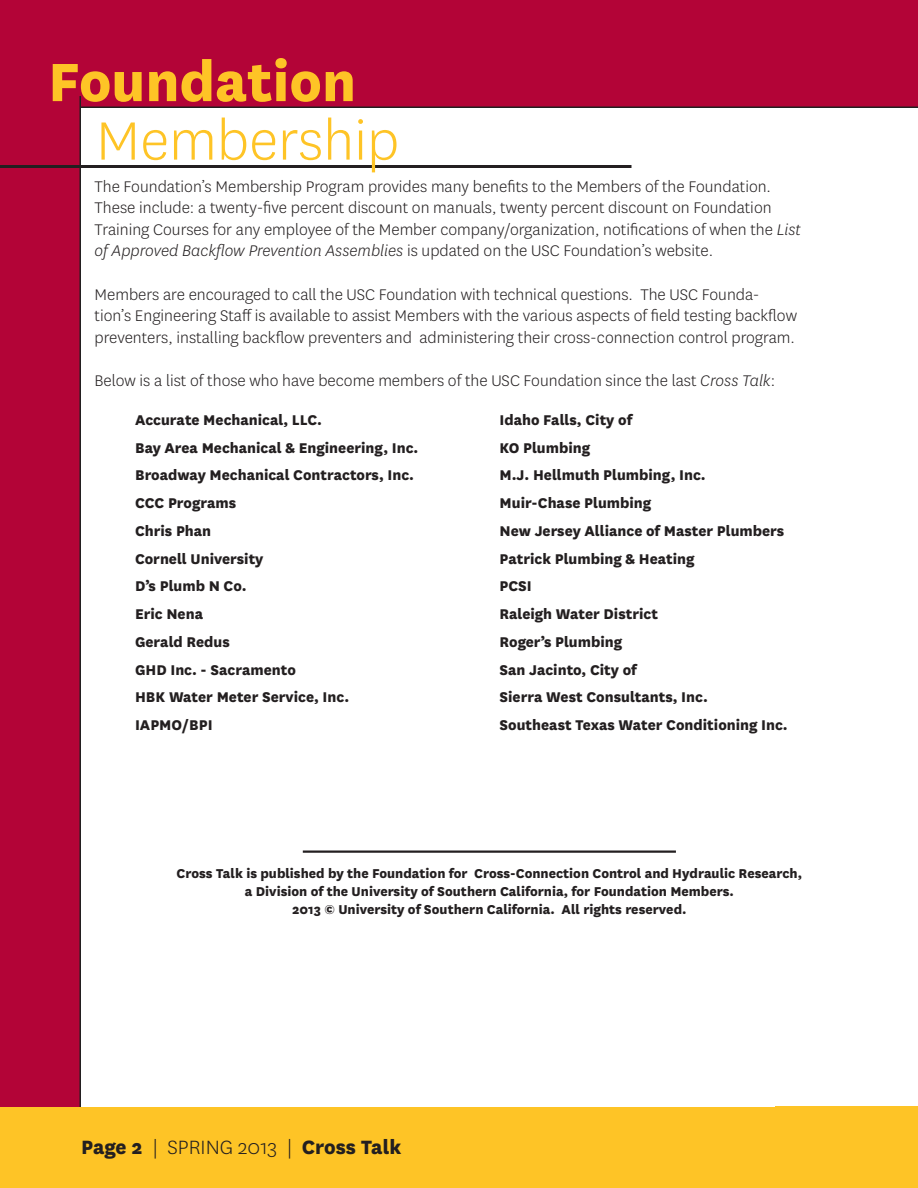
<style>
.page{position:relative;width:918px;height:1188px;background:#fff}
.page>*{position:absolute;margin:0;border:0;box-sizing:border-box;transform-origin:0 0}
.t1{font:800 63px "National";color:#fec426}
.t2{font:300 63px "National";color:#fec426}
.t3{font:800 22.5px "National";color:#231f20}
.Body_text{font:300 18px/21.6px "National";color:#231f20}
.t4{font:800 16.5px "National";color:#231f20}
.t5{font:800 15px "National";color:#231f20}
.s1{font-style:italic}
.s2{font-weight:300}
</style>
<div class="page">
<div style="left:82px;top:0;width:836px;height:108px;background:#b30437"></div>
<div style="left:0;top:0;width:82px;height:1107px;background:#b30437"></div>
<div style="left:0;top:1107px;width:918px;height:81px;background:#fec426"></div>
<hr style="left:0;top:165px;width:632px;height:3px;background:#231f20">
<hr style="left:303px;top:850px;width:373px;height:3px;background:#231f20">
<p class="t1" style="left:48px;top:36px;width:310px">Foundation</p>
<p class="t2" style="left:96px;top:101px;width:305px">Membership</p>
<p class="Body_text" style="left:94px;top:175px;width:708px">The Foundation’s Membership Program provides many benefits to the Members of the Foundation.<br>These include: a twenty-five percent discount on manuals, twenty percent discount on Foundation Training Courses for any employee of the Member company/organization, notifications of when the <span class="s1">List of Approved Backflow Prevention Assemblies</span> is updated on the USC Foundation’s website.</p>
<p class="Body_text" style="left:94px;top:283px;width:704px">Members are encouraged to call the USC Foundation with technical questions. The USC Founda&shy;tion’s Engineering Staff is available to assist Members with the various aspects of field testing backflow preventers, installing backflow preventers and administering their cross-connection control program.</p>
<p class="Body_text" style="left:94px;top:369px;width:682px">Below is a list of those who have become members of the USC Foundation since the last <span class="s1">Cross Talk</span>:</p>
<p class="t4" style="left:135px;top:408px;width:189px">Accurate Mechanical, LLC.</p>
<p class="t4" style="left:135px;top:436px;width:285px">Bay Area Mechanical &amp; Engineering, Inc.</p>
<p class="t4" style="left:135px;top:463px;width:281px">Broadway Mechanical Contractors, Inc.</p>
<p class="t4" style="left:135px;top:491px;width:103px">CCC Programs</p>
<p class="t4" style="left:135px;top:519px;width:78px">Chris Phan</p>
<p class="t4" style="left:135px;top:547px;width:130px">Cornell University</p>
<p class="t4" style="left:135px;top:574px;width:113px">D’s Plumb N Co.</p>
<p class="t4" style="left:135px;top:602px;width:70px">Eric Nena</p>
<p class="t4" style="left:135px;top:630px;width:96px">Gerald Redus</p>
<p class="t4" style="left:135px;top:658px;width:162px">GHD Inc. - Sacramento</p>
<p class="t4" style="left:135px;top:685px;width:216px">HBK Water Meter Service, Inc.</p>
<p class="t4" style="left:135px;top:713px;width:79px">IAPMO/BPI</p>
<p class="t4" style="left:500px;top:408px;width:134px">Idaho Falls, City of</p>
<p class="t4" style="left:500px;top:436px;width:92px">KO Plumbing</p>
<p class="t4" style="left:500px;top:463px;width:208px">M.J. Hellmuth Plumbing, Inc.</p>
<p class="t4" style="left:500px;top:491px;width:153px">Muir-Chase Plumbing</p>
<p class="t4" style="left:500px;top:519px;width:286px">New Jersey Alliance of Master Plumbers</p>
<p class="t4" style="left:500px;top:547px;width:197px">Patrick Plumbing &amp; Heating</p>
<p class="t4" style="left:500px;top:574px;width:34px">PCSI</p>
<p class="t4" style="left:500px;top:602px;width:160px">Raleigh Water District</p>
<p class="t4" style="left:500px;top:630px;width:124px">Roger’s Plumbing</p>
<p class="t4" style="left:500px;top:658px;width:139px">San Jacinto, City of</p>
<p class="t4" style="left:500px;top:685px;width:210px">Sierra West Consultants, Inc.</p>
<p class="t4" style="left:500px;top:713px;width:290px">Southeast Texas Water Conditioning Inc.</p>
<p class="t5" style="left:177px;top:862px;width:627px">Cross Talk is published by the Foundation for Cross-Connection Control and Hydraulic Research,</p>
<p class="t5" style="left:245px;top:880px;width:491px">a Division of the University of Southern California, for Foundation Members.</p>
<p class="t5" style="left:292px;top:898px;width:396px">2013 © University of Southern California. All rights reserved.</p>
<p class="t3" style="left:81px;top:1130px;width:322px">Page 2 <span class="s2">| SPRING 2013 |</span> Cross Talk</p>
</div>
